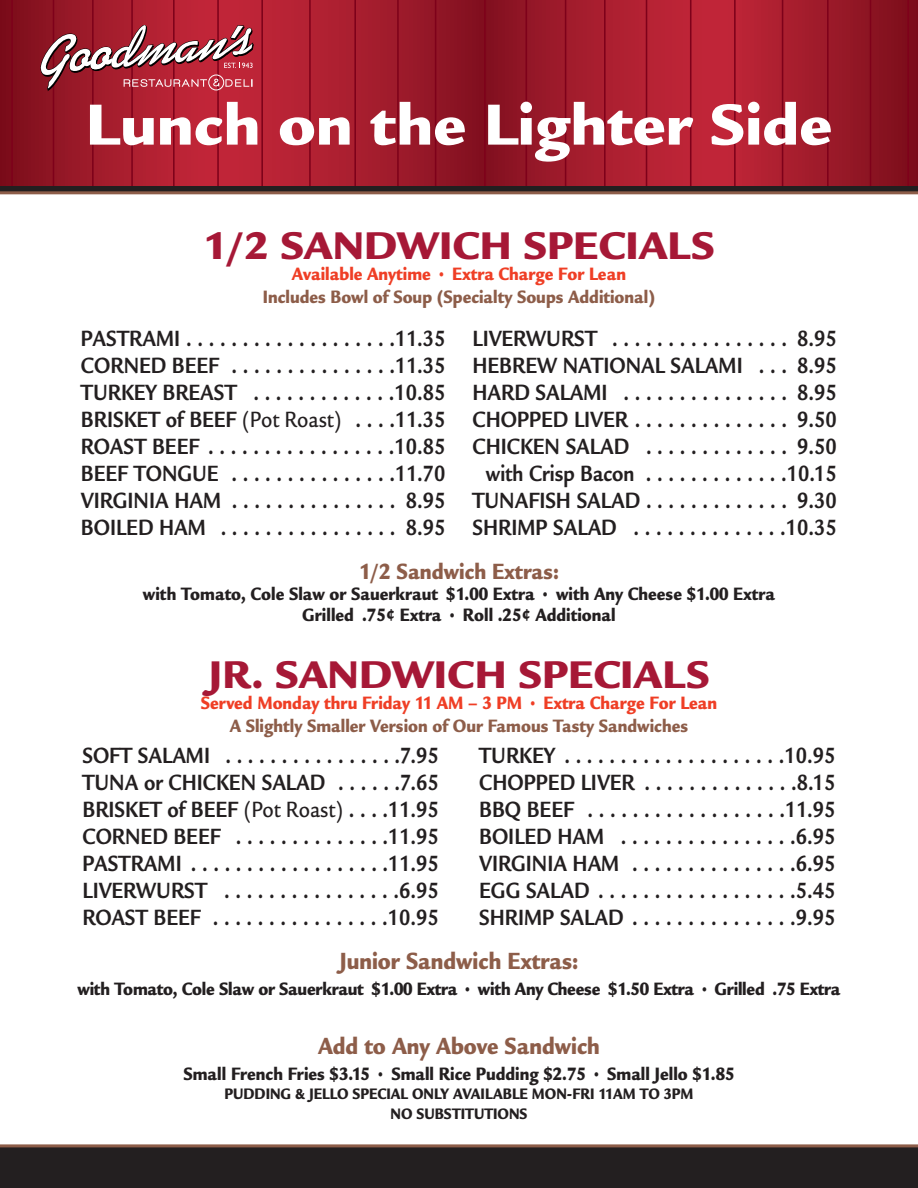
<style>
.page{position:relative;width:918px;height:1188px;background:#fff}
.page>*{position:absolute;margin:0;border:0;box-sizing:border-box;transform-origin:0 0}
.t1{font:900 63px "Legacy Sans";color:#fff}
.t2{font:900 42px "Legacy Sans";color:#a61836}
.t3{font:900 25.5px "Legacy Sans";color:#8d5d49;scale:.85 1}
.t4{font:700 24px/27px "Legacy Sans";color:#231f20;text-align:justify;scale:.85 1}
.t5{font:900 24px "Legacy Sans";color:#8d5d49;scale:.85 1}
.t6{font:900 19.5px/21px "Legacy Sans";color:#231f20;text-align:center;scale:.85 1}
.t7{font:900 19.5px "Legacy Sans";color:#8d5d49;scale:.85 1}
.t8{font:900 19.5px "Legacy Sans";color:#ef3e25;scale:.85 1}
.t9{font:900 16.5px/19.5px "Legacy Sans";color:#231f20;text-align:center;scale:.85 1}
.s1{font-weight:500}
</style>
<div class="page">
<svg style="left:0;top:0;width:918px;height:186px;background:#a11b2b"></svg>
<hr style="left:12px;top:0;width:1px;height:190px;background:#7e011a">
<hr style="left:262px;top:0;width:1px;height:190px;background:#7e011a">
<svg style="left:310px;top:0;width:1px;height:186px"></svg>
<hr style="left:309px;top:0;width:1px;height:190px;background:#7e011a">
<hr style="left:355px;top:0;width:1px;height:190px;background:#7e011a">
<svg style="left:398px;top:0;width:1px;height:186px"></svg>
<hr style="left:397px;top:0;width:1px;height:190px;background:#7e011a">
<svg style="left:436px;top:0;width:1px;height:186px"></svg>
<hr style="left:435px;top:0;width:1px;height:190px;background:#7e011a">
<svg style="left:485px;top:0;width:1px;height:186px"></svg>
<hr style="left:484px;top:0;width:1px;height:190px;background:#7e011a">
<hr style="left:526px;top:0;width:1px;height:190px;background:#7e011a">
<svg style="left:735px;top:0;width:1px;height:186px"></svg>
<hr style="left:734px;top:0;width:1px;height:190px;background:#7e011a">
<svg style="left:783px;top:0;width:1px;height:186px"></svg>
<hr style="left:782px;top:0;width:1px;height:190px;background:#7e011a">
<svg style="left:828px;top:0;width:1px;height:186px"></svg>
<hr style="left:827px;top:0;width:1px;height:190px;background:#7e011a">
<svg style="left:691px;top:0;width:1px;height:186px"></svg>
<hr style="left:690px;top:0;width:1px;height:190px;background:#7e011a">
<svg style="left:647px;top:0;width:1px;height:186px"></svg>
<hr style="left:646px;top:0;width:1px;height:190px;background:#7e011a">
<svg style="left:605px;top:0;width:1px;height:186px"></svg>
<hr style="left:604px;top:0;width:1px;height:190px;background:#7e011a">
<svg style="left:566px;top:0;width:1px;height:186px"></svg>
<hr style="left:565px;top:0;width:1px;height:190px;background:#7e011a">
<svg style="left:871px;top:0;width:1px;height:186px"></svg>
<hr style="left:870px;top:0;width:1px;height:190px;background:#7e011a">
<hr style="left:908px;top:0;width:1px;height:190px;background:#7e011a">
<svg style="left:40px;top:0;width:214px;height:186px;background:#ab2e3d"></svg>
<div style="left:0;top:1148px;width:918px;height:40px;background:#231f20"></div>
<div style="left:0;top:186px;width:918px;height:6px;background:#231f20"></div>
<hr style="left:0;top:1144px;width:918px;height:3px;background:#8d5d49">
<hr style="left:0;top:191px;width:918px;height:3px;background:#8d5d49">
<h1 class="t1" style="left:86px;top:102px;width:748px">Lunch on the Lighter Side</h1>
<h2 class="t2" style="left:203px;top:231px;width:513px">1/2 SANDWICH SPECIALS</h2>
<p class="t8" style="left:292px;top:267px;width:395px">Available Anytime • Extra Charge For Lean</p>
<p class="t7" style="left:263px;top:290px;width:463px">Includes Bowl of Soup (Specialty Soups Additional)</p>
<p class="t4" style="left:81px;top:327px;width:430px">PASTRAMI . . . . . . . . . . . . . . . . . . .11.35<br>CORNED BEEF . . . . . . . . . . . . . . .11.35<br>TURKEY BREAST . . . . . . . . . . . . .10.85<br>BRISKET of BEEF <span class="s1">(Pot Roast)</span> . . . .11.35<br>ROAST BEEF . . . . . . . . . . . . . . . . .10.85<br>BEEF TONGUE . . . . . . . . . . . . . . .11.70<br>VIRGINIA HAM . . . . . . . . . . . . . . . 8.95<br>BOILED HAM . . . . . . . . . . . . . . . . 8.95</p>
<p class="t4" style="left:472px;top:327px;width:430px;text-align:center">LIVERWURST . . . . . . . . . . . . . . . . 8.95<br>HEBREW NATIONAL SALAMI . . . 8.95<br>HARD SALAMI . . . . . . . . . . . . . . . 8.95<br>CHOPPED LIVER . . . . . . . . . . . . . . 9.50<br>CHICKEN SALAD . . . . . . . . . . . . . 9.50 with Crisp Bacon . . . . . . . . . . . . .10.15<br>TUNAFISH SALAD . . . . . . . . . . . . . 9.30<br>SHRIMP SALAD . . . . . . . . . . . . . .10.35</p>
<p class="t5" style="left:359px;top:563px;width:237px">1/2 Sandwich Extras:</p>
<p class="t6" style="left:143px;top:586px;width:745px">with Tomato, Cole Slaw or Sauerkraut $1.00 Extra • with Any Cheese $1.00 Extra<br>Grilled .75¢ Extra • Roll .25¢ Additional</p>
<h2 class="t2" style="left:208px;top:660px;width:503px">JR. SANDWICH SPECIALS</h2>
<p class="t8" style="left:201px;top:696px;width:609px">Served Monday thru Friday 11 AM – 3 PM • Extra Charge For Lean</p>
<p class="t7" style="left:230px;top:718px;width:541px">A Slightly Smaller Version of Our Famous Tasty Sandwiches</p>
<p class="t4" style="left:82px;top:744px;width:421px">SOFT SALAMI . . . . . . . . . . . . . . . .7.95<br>TUNA or CHICKEN SALAD . . . . . .7.65<br>BRISKET of BEEF <span class="s1">(Pot Roast)</span> . . . .11.95<br>CORNED BEEF . . . . . . . . . . . . . .11.95<br>PASTRAMI . . . . . . . . . . . . . . . . . .11.95<br>LIVERWURST . . . . . . . . . . . . . . . .6.95<br>ROAST BEEF . . . . . . . . . . . . . . . .10.95</p>
<p class="t4" style="left:479px;top:744px;width:421px">TURKEY . . . . . . . . . . . . . . . . . . . .10.95<br>CHOPPED LIVER . . . . . . . . . . . . . .8.15<br>BBQ BEEF . . . . . . . . . . . . . . . . . .11.95<br>BOILED HAM . . . . . . . . . . . . . . . .6.95<br>VIRGINIA HAM . . . . . . . . . . . . . . .6.95<br>EGG SALAD . . . . . . . . . . . . . . . . . .5.45<br>SHRIMP SALAD . . . . . . . . . . . . . . .9.95</p>
<p class="t3" style="left:339px;top:952px;width:283px">Junior Sandwich Extras:</p>
<p class="t6" style="left:77px;top:980px;width:899px">with Tomato, Cole Slaw or Sauerkraut $1.00 Extra • with Any Cheese $1.50 Extra • Grilled .75 Extra</p>
<p class="t3" style="left:318px;top:1037px;width:333px">Add to Any Above Sandwich</p>
<p class="t6" style="left:183px;top:1065px;width:650px">Small French Fries $3.15 • Small Rice Pudding $2.75 • Small Jello $1.85</p>
<p class="t9" style="left:224px;top:1086px;width:553px">PUDDING &amp; JELLO SPECIAL ONLY AVAILABLE MON-FRI 11AM TO 3PM<br>NO SUBSTITUTIONS</p>
</div>
